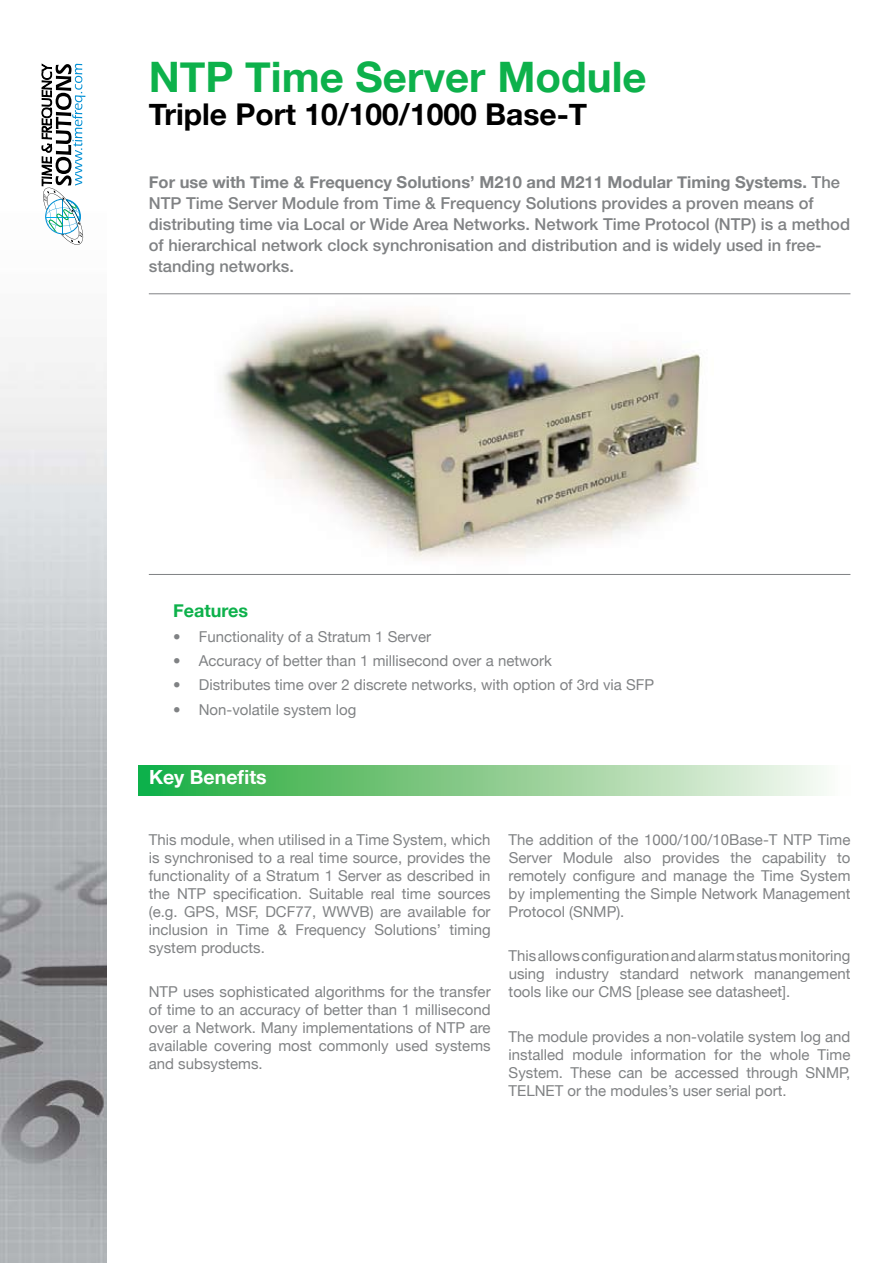
<style>
.page{position:relative;width:893px;height:1263px;background:#fff}
.page>*{position:absolute;margin:0;border:0;box-sizing:border-box;transform-origin:0 0}
.t1{font:700 42px "Helvetica Neue";color:#0db14b}
.t2{font:700 30px "Helvetica Neue";color:#000}
.t3{font:700 19.5px "Helvetica Neue";color:#fff}
.t4{font:700 18px "Helvetica Neue";color:#0db14b}
.t5{font:500 16.5px/21px "Helvetica Neue";color:#808284}
.t6{font:15px/18px "Helvetica Neue";color:#808284;text-align:justify}
.s1{font-weight:700}
</style>
<div class="page">
<img style="left:215px;top:294px;width:498px;height:265px">
<img style="left:0;top:63px;width:106px;height:1200px">
<svg style="left:138px;top:765px;width:686px;height:30px"></svg>
<hr style="left:149px;top:293px;width:701px;height:1px;background:#808284">
<hr style="left:149px;top:574px;width:701px;height:1px;background:#808284">
<svg style="left:42px;top:64px;width:43px;height:181px"></svg>
<h1 class="t1" style="left:149px;top:51px;width:499px">NTP Time Server Module</h1>
<h2 class="t2" style="left:149px;top:96px;width:440px">Triple Port 10/100/1000 Base-T</h2>
<p class="t5" style="left:149px;top:172px;width:703px"><span class="s1">For use with Time &amp; Frequency Solutions’ M210 and M211 Modular Timing Systems.</span> The NTP Time Server Module from Time &amp; Frequency Solutions provides a proven means of distributing time via Local or Wide Area Networks. Network Time Protocol (NTP) is a method of hierarchical network clock synchronisation and distribution and is widely used in free&shy;standing networks.</p>
<p class="t4" style="left:173px;top:600px;width:77px">Features</p>
<p class="t6" style="left:173px;top:627px;width:259px">• Functionality of a Stratum 1 Server</p>
<p class="t6" style="left:173px;top:651px;width:380px">• Accuracy of better than 1 millisecond over a network</p>
<p class="t6" style="left:173px;top:676px;width:482px">• Distributes time over 2 discrete networks, with option of 3rd via SFP</p>
<p class="t6" style="left:173px;top:700px;width:185px">• Non-volatile system log</p>
<h3 class="t3" style="left:149px;top:765px;width:119px">Key Benefits</h3>
<p class="t6" style="left:149px;top:830px;width:343px">This module, when utilised in a Time System, which is synchronised to a real time source, provides the functionality of a Stratum 1 Server as described in the NTP specification. Suitable real time sources (e.g. GPS, MSF, DCF77, WWVB) are available for inclusion in Time &amp; Frequency Solutions’ timing system products.</p>
<p class="t6" style="left:149px;top:982px;width:343px">NTP uses sophisticated algorithms for the transfer of time to an accuracy of better than 1 millisecond over a Network. Many implementations of NTP are available covering most commonly used systems and subsystems.</p>
<p class="t6" style="left:509px;top:830px;width:343px">The addition of the 1000/100/10Base-T NTP Time Server Module also provides the capability to remotely configure and manage the Time System by implementing the Simple Network Management Protocol (SNMP).</p>
<p class="t6" style="left:509px;top:946px;width:343px">Thisallowsconfigurationandalarmstatusmonitoring using industry standard network manangement tools like our CMS [please see datasheet].</p>
<p class="t6" style="left:509px;top:1027px;width:343px">The module provides a non-volatile system log and installed module information for the whole Time System. These can be accessed through SNMP, TELNET or the modules’s user serial port.</p>
</div>
